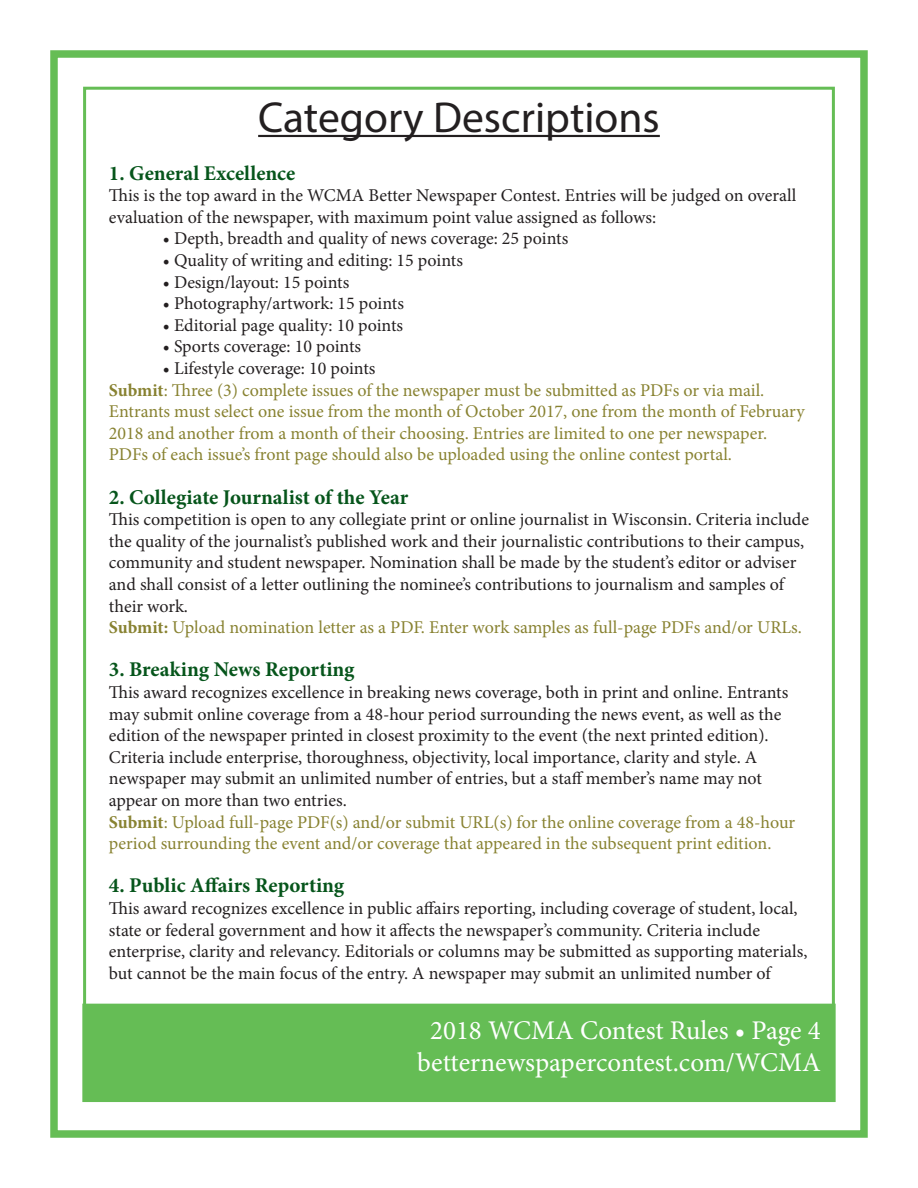
<style>
.page{position:relative;width:918px;height:1188px;background:#fff}
.page>*{position:absolute;margin:0;border:0;box-sizing:border-box;transform-origin:0 0}
.t1{font:43.5px "Myriad Pro";color:#231f20}
.t2{font:27px/32.4px "Minion Pro";color:#fff;text-align:center}
.t3{font:700 21px "Minion Pro";color:#06551b}
.t4{font:18px/21.6px "Minion Pro";color:#231f20}
.t5{font:18px/21.6px "Minion Pro";letter-spacing:-.005em;color:#888231}
.s1{font-weight:700}
</style>
<div class="page">
<div style="left:50px;top:50px;width:818px;height:1088px;border:8px solid #65bd55"></div>
<div style="left:82px;top:1004px;width:754px;height:98px;background:#65bd55"></div>
<hr style="left:258px;top:135px;width:402px;height:2px;background:#231f20">
<p class="t1" style="left:258px;top:90px;width:403px">Category Descriptions</p>
<p class="t3" style="left:109px;top:158px;width:188px">1. General Excellence</p>
<p class="t4" style="left:109px;top:185px;width:689px">This is the top award in the WCMA Better Newspaper Contest. Entries will be judged on overall evaluation of the newspaper, with maximum point value assigned as follows:</p>
<p class="t4" style="left:163px;top:228px;width:407px">• Depth, breadth and quality of news coverage: 25 points</p>
<p class="t4" style="left:163px;top:250px;width:302px">• Quality of writing and editing: 15 points</p>
<p class="t4" style="left:163px;top:271px;width:188px">• Design/layout: 15 points</p>
<p class="t4" style="left:163px;top:293px;width:243px">• Photography/artwork: 15 points</p>
<p class="t4" style="left:163px;top:314px;width:242px">• Editorial page quality: 10 points</p>
<p class="t4" style="left:163px;top:336px;width:200px">• Sports coverage: 10 points</p>
<p class="t4" style="left:163px;top:358px;width:214px">• Lifestyle coverage: 10 points</p>
<p class="t5" style="left:109px;top:379px;width:697px"><span class="s1">Submit</span>: Three (3) complete issues of the newspaper must be submitted as PDFs or via mail.<br>Entrants must select one issue from the month of October 2017, one from the month of February 2018 and another from a month of their choosing. Entries are limited to one per newspaper.<br>PDFs of each issue’s front page should also be uploaded using the online contest portal.</p>
<p class="t3" style="left:109px;top:482px;width:301px">2. Collegiate Journalist of the Year</p>
<p class="t4" style="left:109px;top:509px;width:702px">This competition is open to any collegiate print or online journalist in Wisconsin. Criteria include the quality of the journalist’s published work and their journalistic contributions to their campus, community and student newspaper. Nomination shall be made by the student’s editor or adviser and shall consist of a letter outlining the nominee’s contributions to journalism and samples of their work.</p>
<p class="t5" style="left:109px;top:617px;width:695px"><span class="s1">Submit:</span> Upload nomination letter as a PDF. Enter work samples as full-page PDFs and/or URLs.</p>
<p class="t3" style="left:109px;top:655px;width:247px">3. Breaking News Reporting</p>
<p class="t4" style="left:109px;top:682px;width:681px">This award recognizes excellence in breaking news coverage, both in print and online. Entrants may submit online coverage from a 48-hour period surrounding the news event, as well as the edition of the newspaper printed in closest proximity to the event (the next printed edition).<br>Criteria include enterprise, thoroughness, objectivity, local importance, clarity and style. A newspaper may submit an unlimited number of entries, but a staff member’s name may not appear on more than two entries.</p>
<p class="t5" style="left:109px;top:811px;width:688px"><span class="s1">Submit</span>: Upload full-page PDF(s) and/or submit URL(s) for the online coverage from a 48-hour period surrounding the event and/or coverage that appeared in the subsequent print edition.</p>
<p class="t3" style="left:109px;top:871px;width:237px">4. Public Affairs Reporting</p>
<p class="t4" style="left:109px;top:898px;width:700px">This award recognizes excellence in public affairs reporting, including coverage of student, local, state or federal government and how it affects the newspaper’s community. Criteria include enterprise, clarity and relevancy. Editorials or columns may be submitted as supporting materials, but cannot be the main focus of the entry. A newspaper may submit an unlimited number of</p>
<h2 class="t2" style="left:417px;top:1014px;width:405px">2018 WCMA Contest Rules • Page 4 betternewspapercontest.com/WCMA</h2>
</div>
